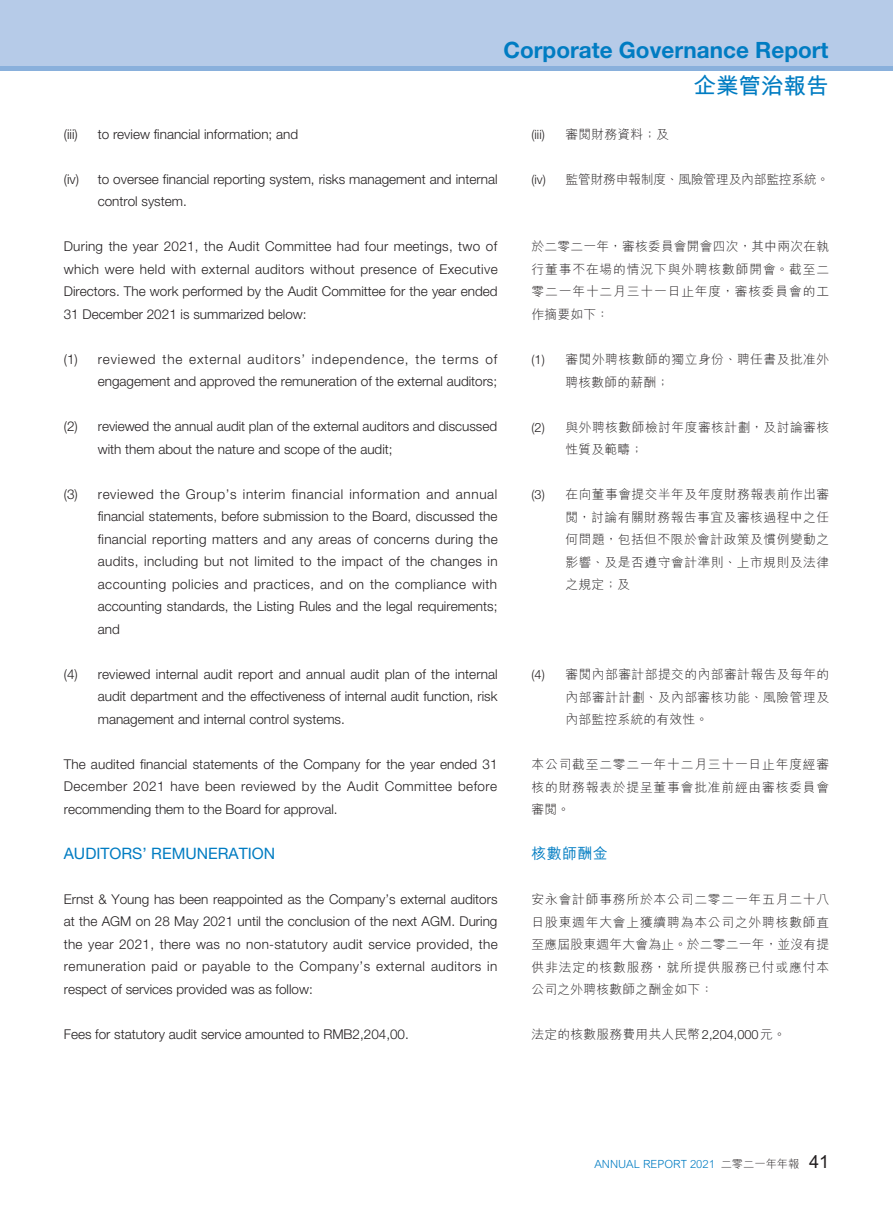
<style>
.page{position:relative;width:893px;height:1212px;background:#fff}
.page>*{position:absolute;margin:0;border:0;box-sizing:border-box;transform-origin:0 0}
.t1{font:700 22.5px "Helvetica Neue LT Std";color:#007cc2}
.t2{font:700 22.5px "M Hei HK";color:#007cc2}
.t3{font:500 18px "M Hei HK";color:#231f20}
._01_H1_E{font:15.75px "Helvetica Neue LT Std";color:#007cc2}
._001_H1_C{font:500 15px "M Hei HK";letter-spacing:.02em;color:#007cc2}
._00_txt_E{font:300 13.5px/22.5px "Helvetica Neue LT Std";color:#231f20;text-align:justify}
._000_txt_C{font:300 12.75px/22.5px "M Hei HK";letter-spacing:.04em;color:#231f20;text-align:justify}
._000_txt_C-2{font:300 12.75px "M Hei HK";letter-spacing:-.015em;color:#231f20}
._000_txt_C-3{font:300 12.75px "M Hei HK";letter-spacing:.02em;color:#231f20}
._000_txt_C-4{font:300 12.75px "Helvetica Neue LT Std";color:#231f20}
.t4{font:300 11.25px "M Hei HK";color:#007cc2}
.s1{font-family:"Helvetica Neue LT Std"}
.s2{color:#231f20}
</style>
<div class="page">
<div style="left:0;top:0;width:893px;height:67px;background:#b6cbe8"></div>
<hr style="left:0;top:67px;width:893px;height:4px;background:#89b0dc">
<h1 class="t1" style="left:503px;top:36px;width:327px">Corporate Governance Report</h1>
<h1 class="t2" style="left:693px;top:69px;width:136px">企業管治報告</h1>
<p class="_00_txt_E" style="left:64px;top:122px;width:15px">(iii)</p>
<p class="_00_txt_E" style="left:98px;top:122px;width:202px">to review financial information; and</p>
<p class="_00_txt_E" style="left:98px;top:167px;width:401px;text-indent:-34px">(iv) to oversee financial reporting system, risks management and internal control system.</p>
<p class="_00_txt_E" style="left:64px;top:235px;width:435px">During the year 2021, the Audit Committee had four meetings, two of which were held with external auditors without presence of Executive Directors. The work performed by the Audit Committee for the year ended 31 December 2021 is summarized below:</p>
<p class="_00_txt_E" style="left:64px;top:347px;width:435px;text-align:right">(1) reviewed the external auditors’ independence, the terms of engagement and approved the remuneration of the external auditors;</p>
<p class="_00_txt_E" style="left:98px;top:415px;width:401px;text-indent:-34px">(2) reviewed the annual audit plan of the external auditors and discussed with them about the nature and scope of the audit;</p>
<p class="_00_txt_E" style="left:98px;top:482px;width:401px;text-indent:-34px">(3) reviewed the Group’s interim financial information and annual financial statements, before submission to the Board, discussed the financial reporting matters and any areas of concerns during the audits, including but not limited to the impact of the changes in accounting policies and practices, and on the compliance with accounting standards, the Listing Rules and the legal requirements; and</p>
<p class="_00_txt_E" style="left:98px;top:662px;width:401px;text-indent:-34px">(4) reviewed internal audit report and annual audit plan of the internal audit department and the effectiveness of internal audit function, risk management and internal control systems.</p>
<p class="_00_txt_E" style="left:64px;top:752px;width:435px">The audited financial statements of the Company for the year ended 31<br>December 2021 have been reviewed by the Audit Committee before recommending them to the Board for approval.</p>
<p class="_01_H1_E" style="left:64px;top:844px;width:213px">AUDITORS’ REMUNERATION</p>
<p class="_00_txt_E" style="left:64px;top:887px;width:435px">Ernst &amp; Young has been reappointed as the Company’s external auditors at the AGM on 28 May 2021 until the conclusion of the next AGM. During the year 2021, there was no non-statutory audit service provided, the remuneration paid or payable to the Company’s external auditors in respect of services provided was as follow:</p>
<p class="_00_txt_E" style="left:64px;top:1022px;width:347px">Fees for statutory audit service amounted to RMB2,204,00.</p>
<p class="_000_txt_C-4" style="left:531px;top:127px;width:15px">(iii)</p>
<p class="_000_txt_C" style="left:565px;top:123px;width:105px">審閱財務資料；及</p>
<p class="_000_txt_C-2" style="left:531px;top:173px;width:299px"><span class="s1">(iv)</span> 監管財務申報制度、風險管理及內部監控系統。</p>
<p class="_000_txt_C" style="left:531px;top:235px;width:299px">於二零二一年，審核委員會開會四次，其中兩次在執行董事不在場的情況下與外聘核數師開會。截至二零二一年十二月三十一日止年度，審核委員會的工作摘要如下：</p>
<p class="_000_txt_C" style="left:565px;top:348px;width:265px;text-indent:-34px"><span class="s1">(1)</span> 審閱外聘核數師的獨立身份、聘任書及批准外聘核數師的薪酬；</p>
<p class="_000_txt_C" style="left:565px;top:415px;width:265px;text-indent:-34px"><span class="s1">(2)</span> 與外聘核數師檢討年度審核計劃，及討論審核性質及範疇；</p>
<p class="_000_txt_C" style="left:565px;top:483px;width:265px;text-indent:-34px"><span class="s1">(3)</span> 在向董事會提交半年及年度財務報表前作出審閱，討論有關財務報告事宜及審核過程中之任何問題，包括但不限於會計政策及慣例變動之影響、及是否遵守會計準則、上市規則及法律之規定；及</p>
<p class="_000_txt_C" style="left:565px;top:663px;width:265px;text-indent:-34px"><span class="s1">(4)</span> 審閱內部審計部提交的內部審計報告及每年的內部審計計劃、及內部審核功能、風險管理及內部監控系統的有效性。</p>
<p class="_000_txt_C" style="left:531px;top:753px;width:299px">本公司截至二零二一年十二月三十一日止年度經審核的財務報表於提呈董事會批准前經由審核委員會審閱。</p>
<p class="_001_H1_C" style="left:531px;top:843px;width:78px">核數師酬金</p>
<p class="_000_txt_C" style="left:531px;top:888px;width:299px">安永會計師事務所於本公司二零二一年五月二十八日股東週年大會上獲續聘為本公司之外聘核數師直至應屆股東週年大會為止。於二零二一年，並沒有提供非法定的核數服務，就所提供服務已付或應付本公司之外聘核數師之酬金如下：</p>
<p class="_000_txt_C-3" style="left:531px;top:1028px;width:256px">法定的核數服務費用共人民幣<span class="s1">2,204,000</span>元。</p>
<p class="t4" style="left:594px;top:1158px;width:207px">ANNUAL REPORT 2021 <span class="s2">二零二一年年報</span></p>
<h2 class="t3" style="left:809px;top:1148px;width:22px">41</h2>
</div>
